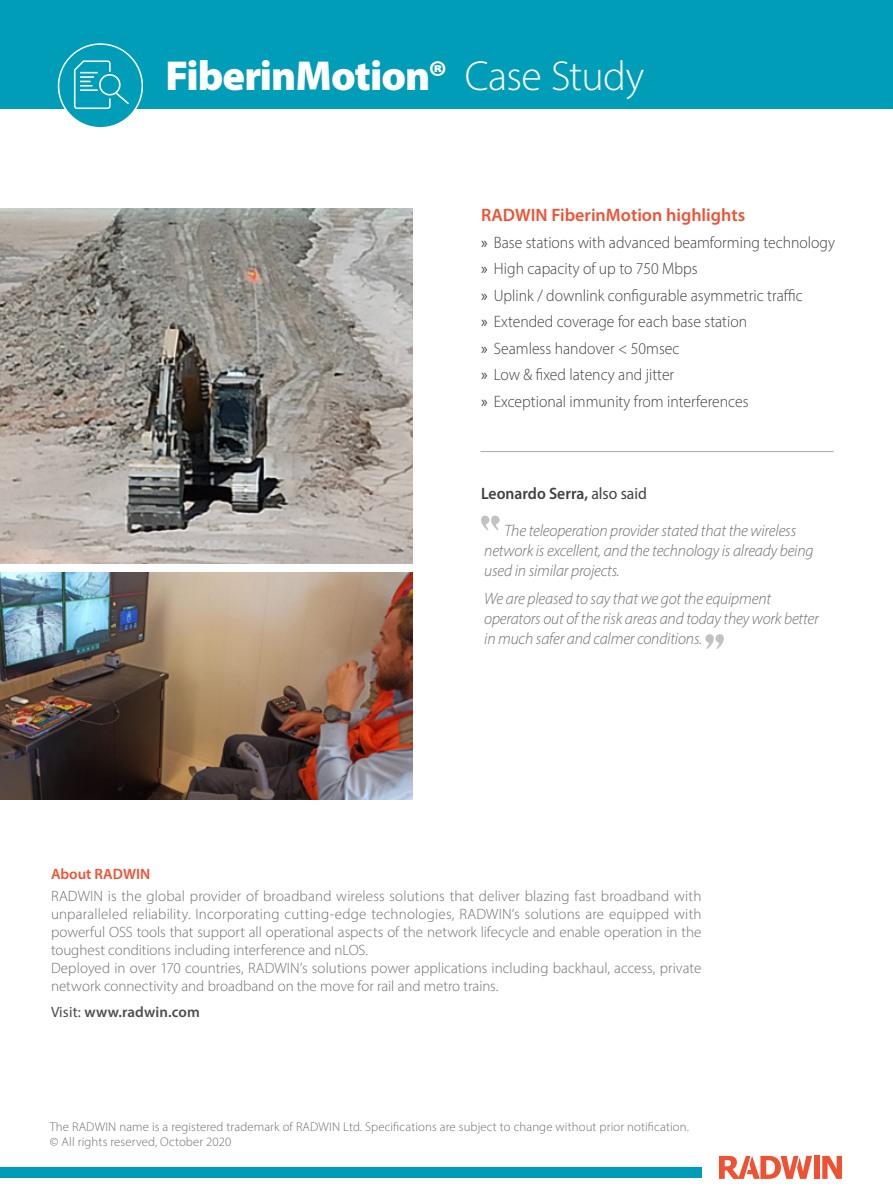
<style>
.page{position:relative;width:893px;height:1191px;background:#fff}
.page>*{position:absolute;margin:0;border:0;box-sizing:border-box;transform-origin:0 0}
.t1{font:900 42px "Myriad Pro";letter-spacing:-.025em;color:#fff}
.t2{font:600 18px "Myriad Pro";color:#f05133}
.t3{font:300 16.5px/26.5px "Myriad Pro";color:#414042;scale:.95 1}
.t4{font:italic 300 16.5px/19.8px "Myriad Pro";letter-spacing:-.01em;color:#6d6e71}
.t5{font:600 16.5px "Myriad Pro";color:#414042;scale:.95 1}
.t6{font:300 15px/18px "Myriad Pro";letter-spacing:.005em;color:#6d6e71}
.t7{font:600 15px "Myriad Pro";letter-spacing:.01em;color:#4d4d4f}
.t8{font:600 15px "Myriad Pro";color:#f05133}
.t9{font:300 12.75px/15px "Myriad Pro";letter-spacing:.01em;color:#6d6e71}
.s1{font-weight:300}
.s2{font-weight:400}
</style>
<div class="page">
<div style="left:0;top:1167px;width:701px;height:11px;background:#009db9"></div>
<div style="left:0;top:0;width:893px;height:108px;background:#009db9"></div>
<div style="left:814px;top:1155px;width:6px;height:23px;background:#f05133"></div>
<svg style="left:822px;top:1155px;width:20px;height:23px"></svg>
<svg style="left:719px;top:1155px;width:93px;height:23px"></svg>
<div style="left:59px;top:44px;width:83px;height:84px;background:#009db9;border-radius:50%"></div>
<div style="left:58px;top:43px;width:85px;height:85px;border:2px solid #fff;border-radius:50%"></div>
<svg style="left:74px;top:60px;width:55px;height:49px"></svg>
<hr style="left:480px;top:451px;width:353px;height:1px;background:#a7a9ac">
<img style="left:0;top:572px;width:412px;height:227px">
<img style="left:0;top:208px;width:412px;height:355px">
<svg style="left:481px;top:515px;width:19px;height:15px"></svg>
<svg style="left:705px;top:634px;width:19px;height:15px"></svg>
<h1 class="t1" style="left:165px;top:48px;width:480px">FiberinMotion® <span class="s1">Case Study</span></h1>
<p class="t2" style="left:481px;top:203px;width:266px">RADWIN FiberinMotion highlights</p>
<p class="t3" style="left:481px;top:229px;width:374px"><span class="s2">»</span> Base stations with advanced beamforming technology <span class="s2">»</span> High capacity of up to 750 Mbps<br><span class="s2">»</span> Uplink / downlink configurable asymmetric traffic<br><span class="s2">»</span> Extended coverage for each base station<br><span class="s2">»</span> Seamless handover &lt; 50msec<br><span class="s2">»</span> Low &amp; fixed latency and jitter<br><span class="s2">»</span> Exceptional immunity from interferences</p>
<p class="t5" style="left:481px;top:483px;width:176px">Leonardo Serra, <span class="s2">also said</span></p>
<p class="t4" style="left:484px;top:521px;width:331px;text-indent:20px">The teleoperation provider stated that the wireless network is excellent, and the technology is already being used in similar projects.</p>
<p class="t4" style="left:484px;top:589px;width:336px">We are pleased to say that we got the equipment operators out of the risk areas and today they work better in much safer and calmer conditions.</p>
<p class="t8" style="left:51px;top:864px;width:101px">About RADWIN</p>
<p class="t6" style="left:51px;top:887px;width:652px">RADWIN is the global provider of broadband wireless solutions that deliver blazing fast broadband with unparalleled reliability. Incorporating cutting-edge technologies, RADWIN s’ solutions are equipped with powerful OSS tools that support all operational aspects of the network lifecycle and enable operation in the toughest conditions including interference and nLOS.<br>Deployed in over 170 countries, RADWIN s’ solutions power applications including backhaul, access, private network connectivity and broadband on the move for rail and metro trains.</p>
<p class="t7" style="left:51px;top:1002px;width:150px"><span class="s2">Visit:</span> www.radwin.com</p>
<p class="t9" style="left:50px;top:1119px;width:640px">The RADWIN name is a registered trademark of RADWIN Ltd. Specifications are subject to change without prior notification. © All rights reserved, October 2020</p>
</div>
